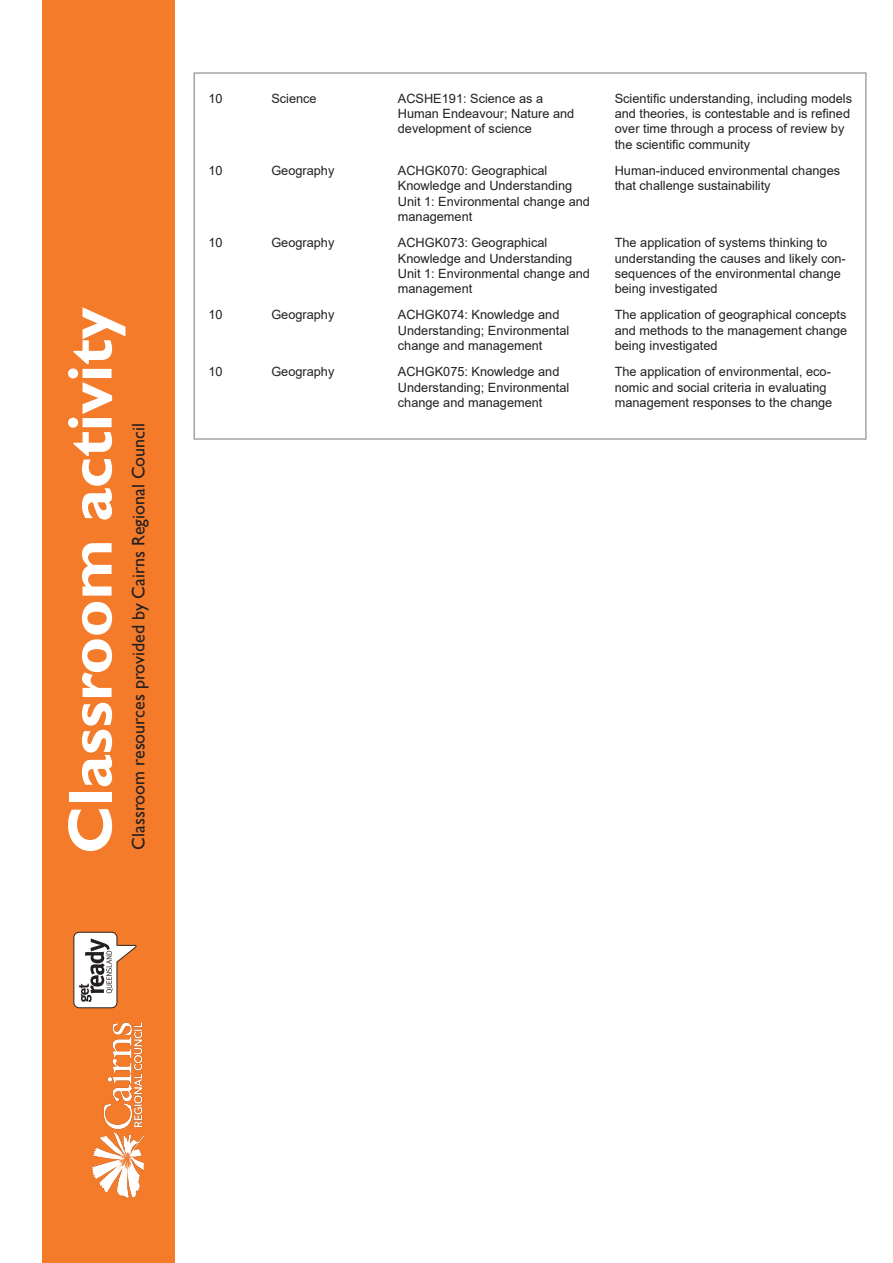
<style>
.page{position:relative;width:893px;height:1263px;background:#fff}
.page>*{position:absolute;margin:0;border:0;box-sizing:border-box;transform-origin:0 0}
.t1{font:700 63px "Gill Sans";color:#fff}
.t2{font:18px "Gill Sans";color:#231f20}
.t3{font:12.75px/15.3px "Arial";color:#231f20}
</style>
<div class="page">
<div style="left:43px;top:0;width:132px;height:1263px;background:#f47b2a"></div>
<img style="left:92px;top:1023px;width:52px;height:175px">
<svg style="left:73px;top:932px;width:63px;height:76px"></svg>
<div style="left:193px;top:72px;width:674px;height:368px;border:2px solid #a4a5a9"></div>
<p class="t1" style="left:52px;top:854px;width:548px;rotate:-90deg">Classroom activity</p>
<p class="t2" style="left:128px;top:849px;width:428px;rotate:-90deg">Classroom resources provided by Cairns Regional Council</p>
<p class="t3" style="left:208px;top:91px;width:16px">10</p>
<p class="t3" style="left:271px;top:91px;width:47px">Science</p>
<p class="t3" style="left:398px;top:91px;width:178px">ACSHE191: Science as a<br>Human Endeavour; Nature and development of science</p>
<p class="t3" style="left:615px;top:91px;width:239px">Scientific understanding, including models and theories, is contestable and is refined over time through a process of review by the scientific community</p>
<p class="t3" style="left:208px;top:163px;width:16px">10</p>
<p class="t3" style="left:271px;top:163px;width:65px">Geography</p>
<p class="t3" style="left:398px;top:163px;width:176px">ACHGK070: Geographical<br>Knowledge and Understanding</p>
<p class="t3" style="left:398px;top:193px;width:194px">Unit 1: Environmental change and management</p>
<p class="t3" style="left:615px;top:163px;width:227px">Human-induced environmental changes that challenge sustainability</p>
<p class="t3" style="left:208px;top:235px;width:16px">10</p>
<p class="t3" style="left:271px;top:235px;width:65px">Geography</p>
<p class="t3" style="left:398px;top:235px;width:176px">ACHGK073: Geographical<br>Knowledge and Understanding</p>
<p class="t3" style="left:398px;top:266px;width:194px">Unit 1: Environmental change and management</p>
<p class="t3" style="left:615px;top:235px;width:233px">The application of systems thinking to understanding the causes and likely con&shy;sequences of the environmental change being investigated</p>
<p class="t3" style="left:208px;top:307px;width:16px">10</p>
<p class="t3" style="left:271px;top:307px;width:65px">Geography</p>
<p class="t3" style="left:398px;top:307px;width:173px">ACHGK074: Knowledge and<br>Understanding; Environmental change and management</p>
<p class="t3" style="left:615px;top:307px;width:234px;text-align:justify">The application of geographical concepts and methods to the management change being investigated</p>
<p class="t3" style="left:208px;top:364px;width:16px">10</p>
<p class="t3" style="left:271px;top:364px;width:65px">Geography</p>
<p class="t3" style="left:398px;top:364px;width:173px">ACHGK075: Knowledge and<br>Understanding; Environmental change and management</p>
<p class="t3" style="left:615px;top:364px;width:219px">The application of environmental, eco&shy;nomic and social criteria in evaluating management responses to the change</p>
</div>
